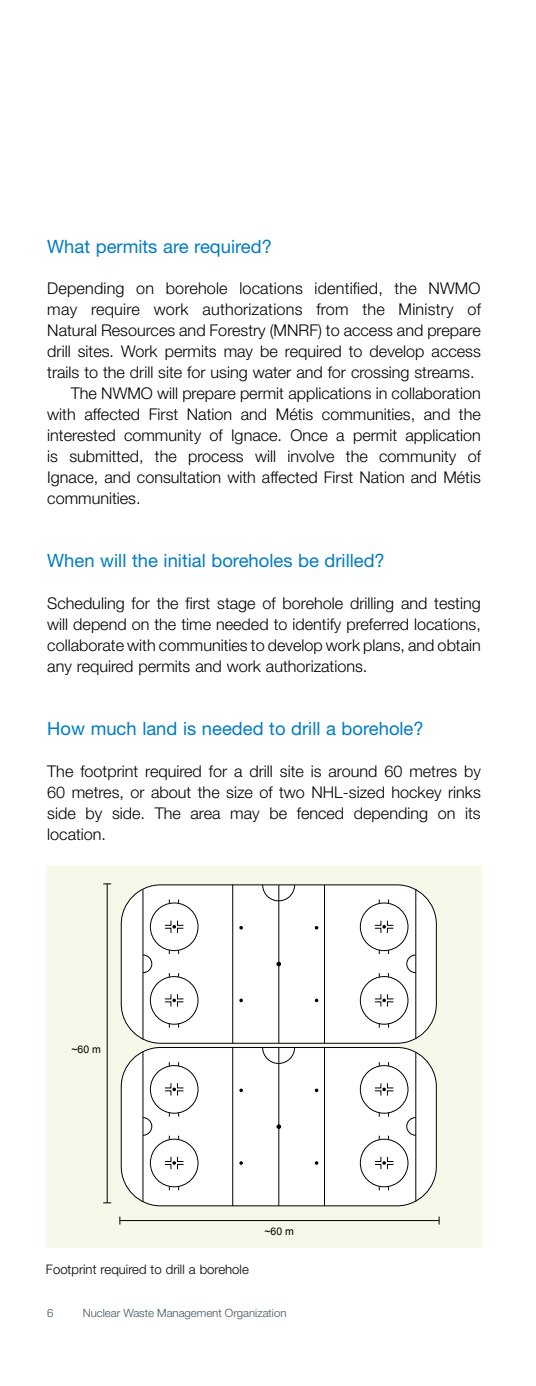
<style>
.page{position:relative;width:536px;height:1386px;background:#fff}
.page>*{position:absolute;margin:0;border:0;box-sizing:border-box;transform-origin:0 0}
.t1{font:18.38px "Helvetica Neue LT Std";color:#007cc3}
.t2{font:300 16.1px/21px "Helvetica Neue LT Std";color:#000;text-align:justify}
.t3{font:300 13.12px "Helvetica Neue LT Std";color:#000}
.t4{font:300 11.38px "Helvetica Neue LT Std";color:#41535d}
.t5{font:10.5px "Arial";color:#000}
</style>
<div class="page">
<div style="left:47px;top:866px;width:435px;height:382px;background:#f6f9e9"></div>
<div style="left:121px;top:885px;width:315px;height:158px;background:#fff;border-radius:39px"></div>
<div style="left:121px;top:884px;width:315px;height:160px;border:1px solid #000;border-radius:39px"></div>
<svg style="left:143px;top:954px;width:10px;height:20px"></svg>
<svg style="left:406px;top:954px;width:9px;height:20px"></svg>
<hr style="left:278px;top:885px;width:1px;height:158px;background:#000">
<hr style="left:232px;top:885px;width:1px;height:158px;background:#000">
<hr style="left:324px;top:885px;width:1px;height:158px;background:#000">
<svg style="left:262px;top:884px;width:33px;height:18px"></svg>
<hr style="left:142px;top:889px;width:1px;height:150px;background:#000">
<hr style="left:415px;top:889px;width:1px;height:149px;background:#000">
<div style="left:360px;top:976px;width:48px;height:49px;border:1px solid #000;border-radius:50%"></div>
<div style="left:360px;top:903px;width:48px;height:48px;border:1px solid #000;border-radius:50%"></div>
<div style="left:150px;top:976px;width:48px;height:49px;border:1px solid #000;border-radius:50%"></div>
<div style="left:150px;top:903px;width:48px;height:48px;border:1px solid #000;border-radius:50%"></div>
<svg style="left:239px;top:999px;width:4px;height:3px"></svg>
<svg style="left:239px;top:926px;width:4px;height:4px"></svg>
<svg style="left:314px;top:926px;width:4px;height:4px"></svg>
<svg style="left:374px;top:994px;width:20px;height:13px"></svg>
<svg style="left:374px;top:920px;width:20px;height:13px"></svg>
<svg style="left:164px;top:994px;width:20px;height:13px"></svg>
<svg style="left:164px;top:920px;width:20px;height:13px"></svg>
<svg style="left:276px;top:962px;width:5px;height:4px"></svg>
<div style="left:121px;top:1047px;width:315px;height:159px;background:#fff;border-radius:39px"></div>
<div style="left:121px;top:1047px;width:315px;height:159px;border:1px solid #000;border-radius:39px"></div>
<svg style="left:143px;top:1117px;width:10px;height:19px"></svg>
<svg style="left:406px;top:1117px;width:9px;height:19px"></svg>
<hr style="left:278px;top:1048px;width:1px;height:158px;background:#000">
<hr style="left:232px;top:1047px;width:1px;height:159px;background:#000">
<hr style="left:324px;top:1048px;width:1px;height:158px;background:#000">
<svg style="left:262px;top:1047px;width:33px;height:17px"></svg>
<hr style="left:142px;top:1052px;width:1px;height:150px;background:#000">
<hr style="left:415px;top:1052px;width:1px;height:149px;background:#000">
<div style="left:360px;top:1139px;width:48px;height:48px;border:1px solid #000;border-radius:50%"></div>
<div style="left:360px;top:1065px;width:48px;height:49px;border:1px solid #000;border-radius:50%"></div>
<div style="left:150px;top:1139px;width:48px;height:48px;border:1px solid #000;border-radius:50%"></div>
<div style="left:150px;top:1065px;width:48px;height:49px;border:1px solid #000;border-radius:50%"></div>
<svg style="left:239px;top:1161px;width:4px;height:4px"></svg>
<svg style="left:239px;top:1089px;width:4px;height:3px"></svg>
<svg style="left:314px;top:1161px;width:4px;height:4px"></svg>
<svg style="left:374px;top:1156px;width:20px;height:14px"></svg>
<svg style="left:374px;top:1083px;width:20px;height:13px"></svg>
<svg style="left:164px;top:1156px;width:20px;height:14px"></svg>
<svg style="left:164px;top:1083px;width:20px;height:13px"></svg>
<svg style="left:276px;top:1124px;width:5px;height:5px"></svg>
<hr style="left:107px;top:884px;width:1px;height:319px;background:#000">
<hr style="left:120px;top:1220px;width:319px;height:1px;background:#000">
<p class="t1" style="left:47px;top:235px;width:226px">What permits are required?</p>
<p class="t2" style="left:47px;top:277px;width:434px">Depending on borehole locations identified, the NWMO</p>
<p class="t2" style="left:47px;top:298px;width:435px">may require work authorizations from the Ministry of</p>
<p class="t2" style="left:47px;top:319px;width:435px">Natural Resources and Forestry (MNRF) to access and prepare</p>
<p class="t2" style="left:47px;top:340px;width:435px">drill sites. Work permits may be required to develop access</p>
<p class="t2" style="left:47px;top:361px;width:428px">trails to the drill site for using water and for crossing streams.</p>
<p class="t2" style="left:71px;top:382px;width:411px">The NWMO will prepare permit applications in collaboration</p>
<p class="t2" style="left:47px;top:403px;width:435px">with affected First Nation and Métis communities, and the</p>
<p class="t2" style="left:47px;top:424px;width:435px">interested community of Ignace. Once a permit application</p>
<p class="t2" style="left:47px;top:445px;width:435px">is submitted, the process will involve the community of</p>
<p class="t2" style="left:47px;top:466px;width:435px">Ignace, and consultation with affected First Nation and Métis</p>
<p class="t2" style="left:47px;top:487px;width:95px">communities.</p>
<p class="t1" style="left:47px;top:550px;width:339px">When will the initial boreholes be drilled?</p>
<p class="t2" style="left:47px;top:592px;width:435px">Scheduling for the first stage of borehole drilling and testing will depend on the time needed to identify preferred locations, collaborate with communities to develop work plans, and obtain any required permits and work authorizations.</p>
<p class="t1" style="left:47px;top:718px;width:378px">How much land is needed to drill a borehole?</p>
<p class="t2" style="left:47px;top:760px;width:435px">The footprint required for a drill site is around 60 metres by 60 metres, or about the size of two NHL-sized hockey rinks side by side. The area may be fenced depending on its location.</p>
<p class="t5" style="left:71px;top:1042px;width:31px">~60 m</p>
<p class="t3" style="left:46px;top:1261px;width:204px">Footprint required to drill a borehole</p>
<p class="t5" style="left:264px;top:1224px;width:31px">~60 m</p>
<p class="t4" style="left:47px;top:1306px;width:8px">6</p>
<p class="t4" style="left:83px;top:1306px;width:205px">Nuclear Waste Management Organization</p>
</div>
